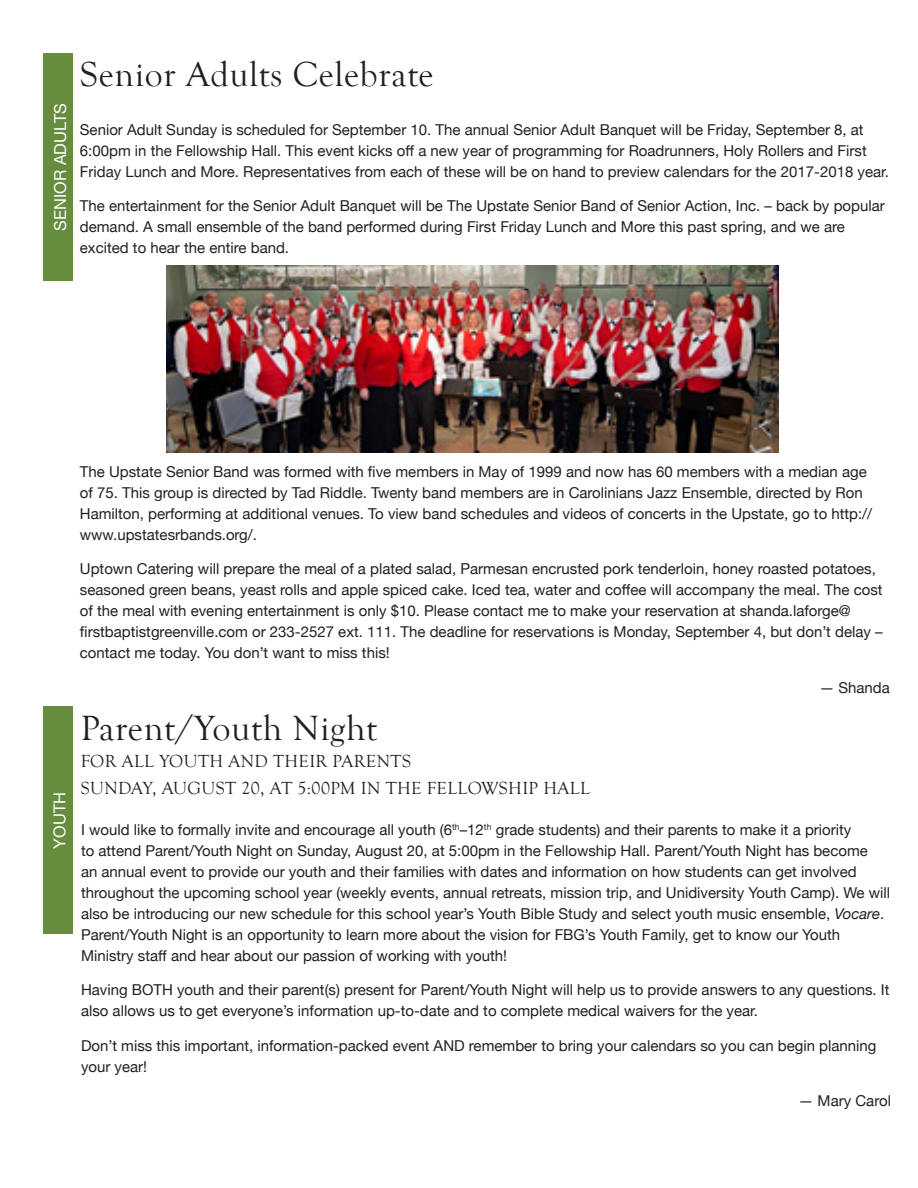
<style>
.page{position:relative;width:918px;height:1188px;background:#fff}
.page>*{position:absolute;margin:0;border:0;box-sizing:border-box;transform-origin:0 0}
.Article_Title{font:36px "Goudy Old Style T";letter-spacing:.02em;color:#231f20}
.Article_Title-2{font:35.7px "Goudy Old Style T";letter-spacing:.02em;color:#231f20}
.Article_subtitle{font:18px "Goudy Old Style T";letter-spacing:.02em;color:#231f20}
.acts_of_kindness__et{font:16.5px "Helvetica Neue";color:#fff}
.t1{font:15px/21px "Helvetica Neue";color:#231f20}
.s1{font-style:italic}
</style>
<div class="page">
<svg style="left:43px;top:54px;width:1px;height:227px"></svg>
<div style="left:44px;top:53px;width:29px;height:228px;background:#658d3d"></div>
<div style="left:43px;top:706px;width:29px;height:228px;background:#658d3d"></div>
<img style="left:167px;top:266px;width:611px;height:187px">
<p class="acts_of_kindness__et" style="left:49px;top:231px;width:129px;rotate:-90deg">SENIOR ADULTS</p>
<p class="Article_Title-2" style="left:80px;top:55px;width:355px">Senior Adults Celebrate</p>
<p class="t1" style="left:80px;top:120px;width:811px">Senior Adult Sunday is scheduled for September 10. The annual Senior Adult Banquet will be Friday, September 8, at<br>6:00pm in the Fellowship Hall. This event kicks off a new year of programming for Roadrunners, Holy Rollers and First<br>Friday Lunch and More. Representatives from each of these will be on hand to preview calendars for the 2017-2018 year.</p>
<p class="t1" style="left:80px;top:196px;width:806px">The entertainment for the Senior Adult Banquet will be The Upstate Senior Band of Senior Action, Inc. – back by popular demand. A small ensemble of the band performed during First Friday Lunch and More this past spring, and we are excited to hear the entire band.</p>
<p class="acts_of_kindness__et" style="left:48px;top:849px;width:58px;rotate:-90deg">YOUTH</p>
<p class="t1" style="left:80px;top:462px;width:794px">The Upstate Senior Band was formed with five members in May of 1999 and now has 60 members with a median age of 75. This group is directed by Tad Riddle. Twenty band members are in Carolinians Jazz Ensemble, directed by Ron Hamilton, performing at additional venues. To view band schedules and videos of concerts in the Upstate, go to http:// www.upstatesrbands.org/.</p>
<p class="t1" style="left:80px;top:559px;width:804px">Uptown Catering will prepare the meal of a plated salad, Parmesan encrusted pork tenderloin, honey roasted potatoes, seasoned green beans, yeast rolls and apple spiced cake. Iced tea, water and coffee will accompany the meal. The cost of the meal with evening entertainment is only $10. Please contact me to make your reservation at shanda.laforge@ firstbaptistgreenville.com or 233-2527 ext. 111. The deadline for reservations is Monday, September 4, but don’t delay – contact me today. You don’t want to miss this!</p>
<p class="t1" style="left:819px;top:678px;width:72px">— Shanda</p>
<p class="Article_Title" style="left:81px;top:708px;width:298px">Parent/Youth Night</p>
<p class="Article_subtitle" style="left:81px;top:751px;width:332px">FOR ALL YOUTH AND THEIR PARENTS</p>
<p class="Article_subtitle" style="left:81px;top:778px;width:511px">SUNDAY, AUGUST 20, AT 5:00PM IN THE FELLOWSHIP HALL</p>
<p class="t1" style="left:81px;top:820px;width:811px">I would like to formally invite and encourage all youth (6<sup>th</sup>–12<sup>th</sup> grade students) and their parents to make it a priority<br>to attend Parent/Youth Night on Sunday, August 20, at 5:00pm in the Fellowship Hall. Parent/Youth Night has become<br>an annual event to provide our youth and their families with dates and information on how students can get involved throughout the upcoming school year (weekly events, annual retreats, mission trip, and Unidiversity Youth Camp). We will also be introducing our new schedule for this school year’s Youth Bible Study and select youth music ensemble, <span class="s1">Vocare</span>.<br>Parent/Youth Night is an opportunity to learn more about the vision for FBG’s Youth Family, get to know our Youth Ministry staff and hear about our passion of working with youth!</p>
<p class="t1" style="left:81px;top:980px;width:810px">Having BOTH youth and their parent(s) present for Parent/Youth Night will help us to provide answers to any questions. It also allows us to get everyone’s information up-to-date and to complete medical waivers for the year.</p>
<p class="t1" style="left:81px;top:1036px;width:797px">Don’t miss this important, information-packed event AND remember to bring your calendars so you can begin planning your year!</p>
<p class="t1" style="left:798px;top:1091px;width:94px">— Mary Carol</p>
</div>
